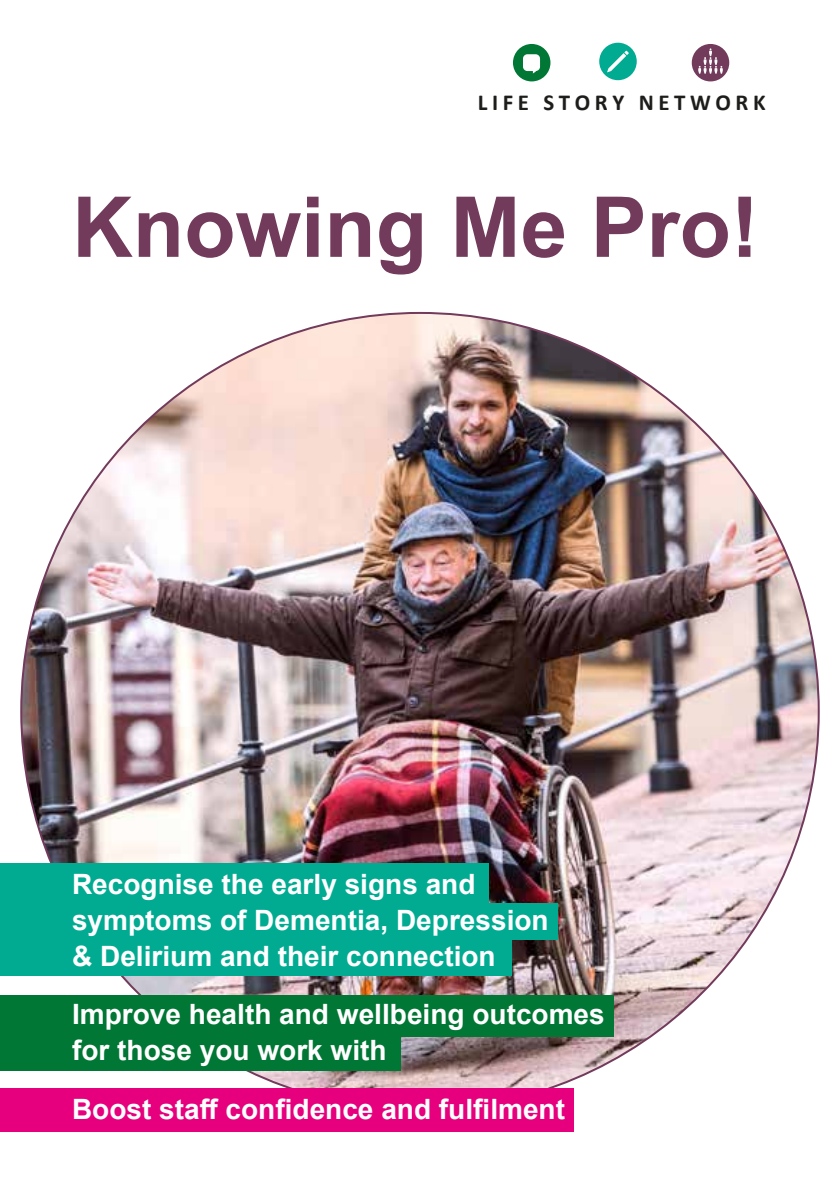
<style>
.page{position:relative;width:840px;height:1191px;background:#fff}
.page>*{position:absolute;margin:0;border:0;box-sizing:border-box;transform-origin:0 0}
.t1{font:700 84px "Arial";color:#723a5b}
.t2{font:700 28px/36px "Arial";color:#fff}
.t3{font:700 23px "Calibri";letter-spacing:.2em;color:#1d1d1b}
</style>
<div class="page">
<div style="left:512px;top:44px;width:38px;height:37px;background:#007734;border-radius:50%"></div>
<svg style="left:523px;top:54px;width:16px;height:20px"></svg>
<div style="left:599px;top:43px;width:37px;height:37px;background:#00ab92;border-radius:50%"></div>
<svg style="left:607px;top:51px;width:21px;height:21px"></svg>
<div style="left:691px;top:44px;width:37px;height:37px;background:#723a5b;border-radius:50%"></div>
<svg style="left:697px;top:48px;width:25px;height:26px"></svg>
<img style="left:21px;top:313px;width:797px;height:796px;border-radius:398px">
<div style="left:0;top:863px;width:488px;height:41px;background:#00ab92"></div>
<div style="left:0;top:903px;width:557px;height:37px;background:#00ab92"></div>
<div style="left:0;top:938px;width:511px;height:37px;background:#00ab92"></div>
<div style="left:0;top:994px;width:613px;height:42px;background:#007734"></div>
<div style="left:0;top:1035px;width:400px;height:36px;background:#007734"></div>
<div style="left:0;top:1089px;width:573px;height:43px;background:#e6007d"></div>
<p class="t3" style="left:477px;top:86px;width:289px">LIFE STORY NETWORK</p>
<h1 class="t1" style="left:72px;top:168px;width:688px">Knowing Me Pro!</h1>
<p class="t2" style="left:72px;top:866px;width:478px">Recognise the early signs and symptoms of Dementia, Depression &amp; Delirium and their connection</p>
<p class="t2" style="left:72px;top:996px;width:534px">Improve health and wellbeing outcomes for those you work with</p>
<p class="t2" style="left:72px;top:1091px;width:494px">Boost staff confidence and fulfilment</p>
</div>
